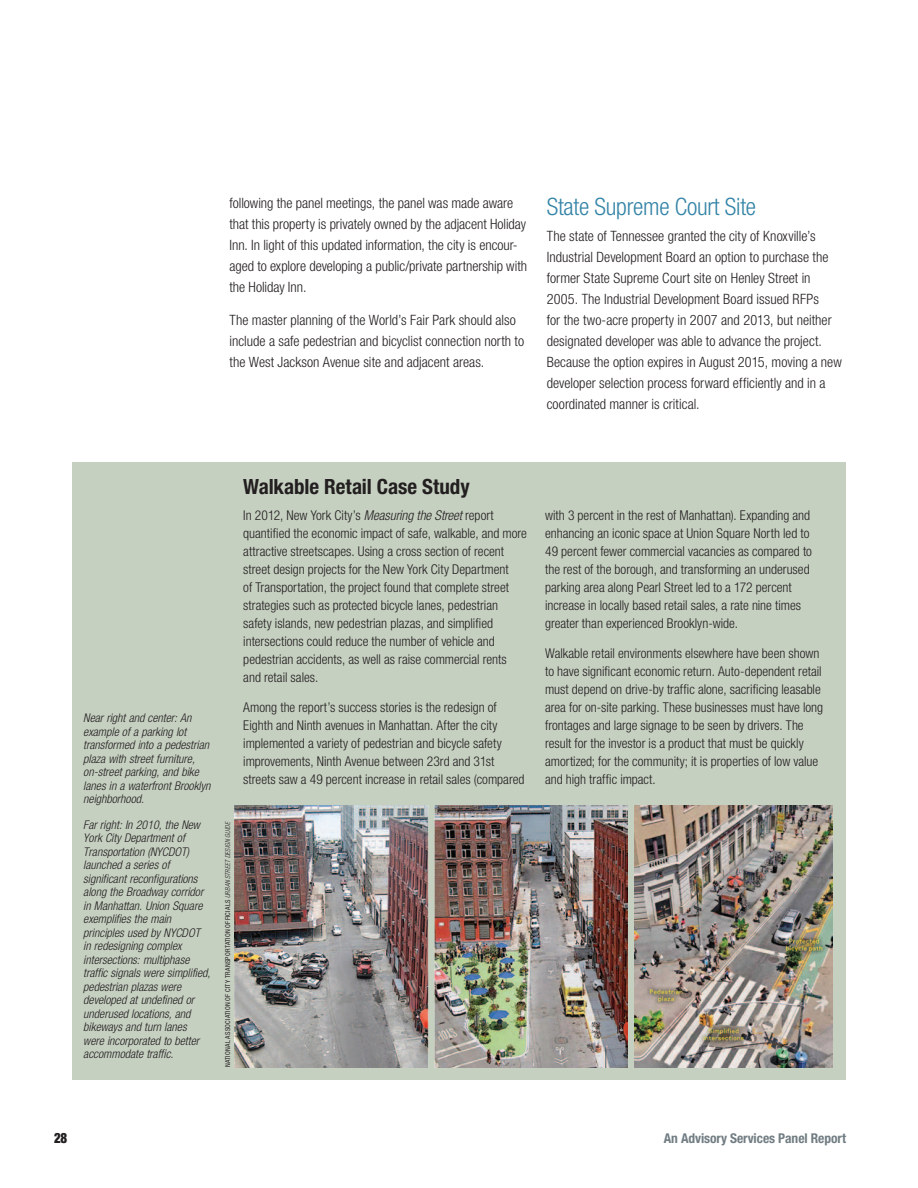
<style>
.page{position:relative;width:918px;height:1188px;background:#fff}
.page>*{position:absolute;margin:0;border:0;box-sizing:border-box;transform-origin:0 0}
.head_2{font:300 condensed 24px "Helvetica Neue LT Std";letter-spacing:-.01em;color:#3484a7}
.Sidebar_Head_-_Muse{font:700 condensed 21px "Helvetica Neue LT Std";letter-spacing:-.005em;color:#231f20}
.BODY_TXT{font:300 condensed 14.25px/21px "Helvetica Neue LT Std";color:#231f20}
.t1{font:900 condensed 14.25px "Helvetica Neue LT Std";color:#231f20;scale:.9 1}
.Sidebar_Text_-_Muse{font:300 condensed 13.5px/18px "Helvetica Neue LT Std";color:#231f20}
.t2{font:700 condensed 13.5px "Helvetica Neue LT Std";letter-spacing:-.005em;color:#717d83}
.t3{font:italic 300 condensed 12px/13.5px "Helvetica Neue LT Std";color:#231f20}
.photo_credit{font:condensed 6.75px "Helvetica Neue LT Std";letter-spacing:.035em;color:#231f20}
.s1{font-weight:300;font-style:italic}
.s2{font-style:italic}
</style>
<div class="page">
<div style="left:72px;top:462px;width:774px;height:618px;background:#c6d0c1"></div>
<img style="left:234px;top:805px;width:394px;height:262px">
<img style="left:634px;top:805px;width:198px;height:262px">
<p class="BODY_TXT" style="left:230px;top:193px;width:299px">following the panel meetings, the panel was made aware that this property is privately owned by the adjacent Holiday Inn. In light of this updated information, the city is encour&shy;aged to explore developing a public/private partnership with the Holiday Inn.</p>
<p class="BODY_TXT" style="left:230px;top:310px;width:296px">The master planning of the World’s Fair Park should also include a safe pedestrian and bicyclist connection north to the West Jackson Avenue site and adjacent areas.</p>
<p class="head_2" style="left:547px;top:193px;width:211px">State Supreme Court Site</p>
<p class="BODY_TXT" style="left:547px;top:225px;width:297px">The state of Tennessee granted the city of Knoxville’s Industrial Development Board an option to purchase the former State Supreme Court site on Henley Street in 2005. The Industrial Development Board issued RFPs<br>for the two-acre property in 2007 and 2013, but neither designated developer was able to advance the project.<br>Because the option expires in August 2015, moving a new developer selection process forward efficiently and in a coordinated manner is critical.</p>
<p class="t3" style="left:83px;top:712px;width:129px">Near right and center: An example of a parking lot transformed into a pedestrian plaza with street furniture, on-street parking, and bike lanes in a waterfront Brooklyn neighborhood.</p>
<p class="t3" style="left:83px;top:818px;width:129px">Far right: In 2010, the New<br>York City Department of<br>Transportation (NYCDOT) launched a series of significant reconfigurations along the Broadway corridor in Manhattan. Union Square exemplifies the main principles used by NYCDOT in redesigning complex intersections: multiphase traffic signals were simplified, pedestrian plazas were developed at undefined or underused locations, and bikeways and turn lanes<br>were incorporated to better accommodate traffic.</p>
<p class="photo_credit" style="left:224px;top:1067px;width:248px;rotate:-90deg">NATIONAL ASSOCIATION OF CITY TRANSPORTATION OFFICIALS <span class="s1">URBAN STREET DESIGN GUIDE</span></p>
<p class="Sidebar_Head_-_Muse" style="left:243px;top:474px;width:228px">Walkable Retail Case Study</p>
<p class="Sidebar_Text_-_Muse" style="left:243px;top:506px;width:285px">In 2012, New York City’s <span class="s2">Measuring the Street</span> report quantified the economic impact of safe, walkable, and more attractive streetscapes. Using a cross section of recent street design projects for the New York City Department<br>of Transportation, the project found that complete street strategies such as protected bicycle lanes, pedestrian safety islands, new pedestrian plazas, and simplified intersections could reduce the number of vehicle and pedestrian accidents, as well as raise commercial rents and retail sales.</p>
<p class="Sidebar_Text_-_Muse" style="left:243px;top:698px;width:283px">Among the report’s success stories is the redesign of Eighth and Ninth avenues in Manhattan. After the city implemented a variety of pedestrian and bicycle safety improvements, Ninth Avenue between 23rd and 31st streets saw a 49 percent increase in retail sales (compared</p>
<p class="Sidebar_Text_-_Muse" style="left:545px;top:506px;width:268px">with 3 percent in the rest of Manhattan). Expanding and enhancing an iconic space at Union Square North led to 49 percent fewer commercial vacancies as compared to the rest of the borough, and transforming an underused parking area along Pearl Street led to a 172 percent increase in locally based retail sales, a rate nine times greater than experienced Brooklyn-wide.</p>
<p class="Sidebar_Text_-_Muse" style="left:545px;top:644px;width:280px">Walkable retail environments elsewhere have been shown to have significant economic return. Auto-dependent retail must depend on drive-by traffic alone, sacrificing leasable area for on-site parking. These businesses must have long frontages and large signage to be seen by drivers. The result for the investor is a product that must be quickly amortized; for the community; it is properties of low value and high traffic impact.</p>
<p class="t1" style="left:54px;top:1129px;width:16px">28</p>
<p class="t2" style="left:664px;top:1130px;width:184px">An Advisory Services Panel Report</p>
</div>
